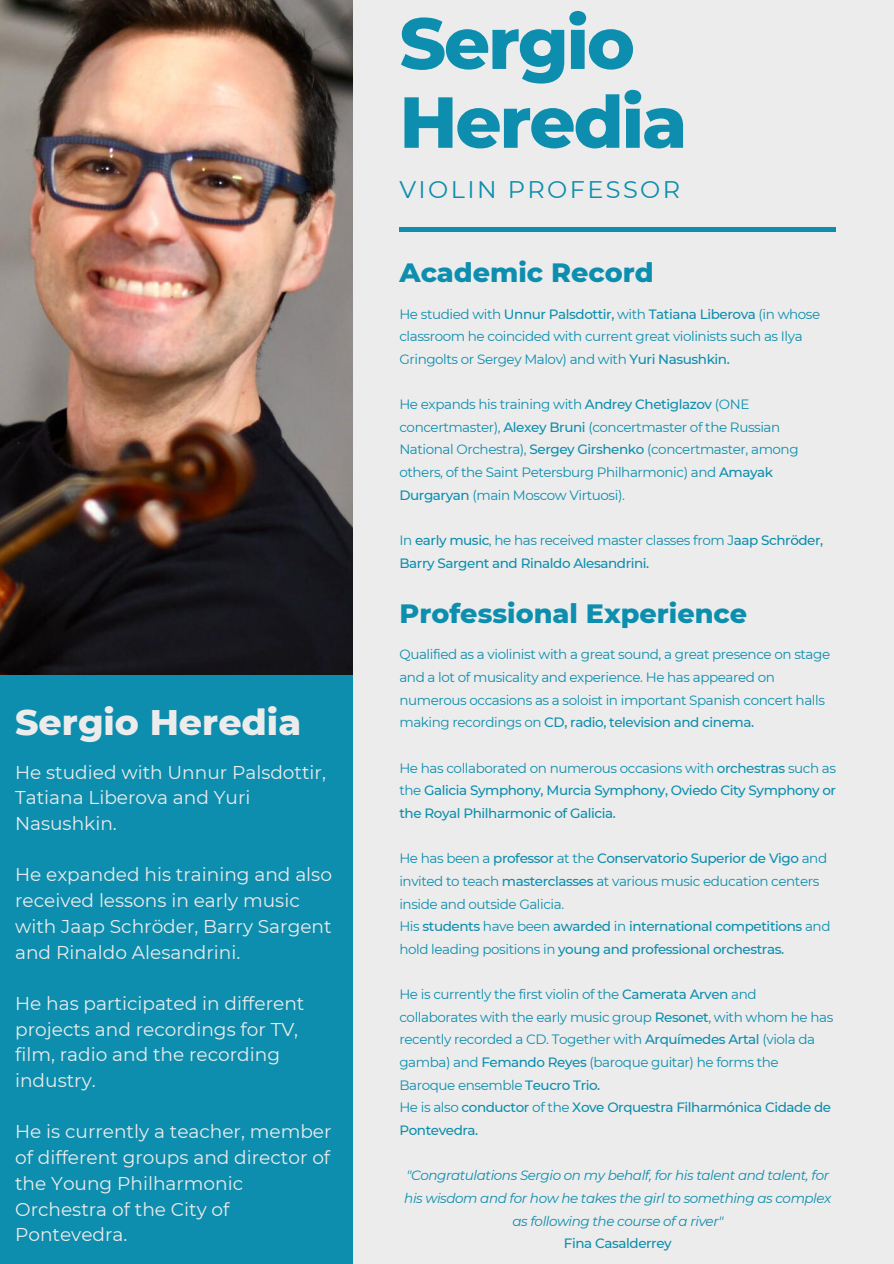
<style>
.page{position:relative;width:894px;height:1264px;background:#fff}
.page>*{position:absolute;margin:0;border:0;box-sizing:border-box;transform-origin:0 0}
.t1{font:800 72px/78.8px "Montserrat";letter-spacing:-.03em;color:#0d8eae}
.t2{font:800 36.3px "Montserrat";color:#ececec}
.t3{font:800 27px "Montserrat";color:#0d8eae}
.t4{font:24px "Montserrat";letter-spacing:.1em;color:#0d8eae}
.t5{font:18.6px/25.7px "Montserrat";color:#ececec}
.t6{font:13.5px/22.6px "Montserrat";letter-spacing:-.03em;color:#0d8eae}
.t7{font:500 13.5px/22.6px "Montserrat";letter-spacing:-.03em;color:#0d8eae;text-align:justify}
.t8{font:italic 13.5px/22.6px "Montserrat";letter-spacing:-.03em;color:#0d8eae;text-align:center}
.s1{font-weight:500}
.s2{font-weight:400}
</style>
<div class="page">
<div style="left:0;top:0;width:893px;height:1263px;background:#ececec"></div>
<div style="left:0;top:630px;width:352px;height:633px;background:#0d8eae"></div>
<div style="left:399px;top:227px;width:436px;height:5px;background:#0d8eae"></div>
<img style="left:0;top:0;width:352px;height:674px">
<h2 class="t2" style="left:15px;top:700px;width:287px">Sergio Heredia</h2>
<h3 class="t5" style="left:15px;top:759px;width:312px">He studied with Unnur Palsdottir,<br>Tatiana Liberova and Yuri<br>Nasushkin.</h3>
<h3 class="t5" style="left:15px;top:862px;width:318px">He expanded his training and also received lessons in early music with Jaap Schröder, Barry Sargent and Rinaldo Alesandrini.</h3>
<h3 class="t5" style="left:15px;top:990px;width:291px">He has participated in different projects and recordings for TV, film, radio and the recording industry.</h3>
<h3 class="t5" style="left:15px;top:1118px;width:318px">He is currently a teacher, member of different groups and director of the Young Philharmonic<br>Orchestra of the City of<br>Pontevedra.</h3>
<h1 class="t1" style="left:399px;top:4px;width:289px">Sergio<br>Heredia</h1>
<h3 class="t4" style="left:399px;top:174px;width:282px">VIOLIN PROFESSOR</h3>
<h3 class="t3" style="left:399px;top:256px;width:256px">Academic Record</h3>
<p class="t6" style="left:399px;top:302px;width:422px">He studied with <span class="s1">Unnur Palsdottir,</span> with <span class="s1">Tatiana Liberova</span> (in whose classroom he coincided with current great violinists such as Ilya<br>Gringolts or Sergey Malov) and with <span class="s1">Yuri Nasushkin.</span></p>
<p class="t6" style="left:399px;top:393px;width:400px">He expands his training with <span class="s1">Andrey Chetiglazov</span> (ONE concertmaster), <span class="s1">Alexey Bruni</span> (concertmaster of the Russian National Orchestra), <span class="s1">Sergey Girshenko</span> (concertmaster, among others, of the Saint Petersburg Philharmonic) and <span class="s1">Amayak Durgaryan</span> (main Moscow Virtuosi).</p>
<p class="t7" style="left:399px;top:529px;width:425px"><span class="s2">In</span> early music<span class="s2">, he has received master classes from J</span>aap Schröder,<br>Barry Sargent and Rinaldo Alesandrini.</p>
<h3 class="t3" style="left:399px;top:596px;width:349px">Professional Experience</h3>
<p class="t6" style="left:399px;top:643px;width:432px">Qualified as a violinist with a great sound, a great presence on stage and a lot of musicality and experience. He has appeared on numerous occasions as a soloist in important Spanish concert halls making recordings on <span class="s1">CD, radio, television and cinema.</span></p>
<p class="t7" style="left:399px;top:756px;width:438px"><span class="s2">He has collaborated on numerous occasions with</span> orchestras <span class="s2">such as the</span> Galicia Symphony, Murcia Symphony, Oviedo City Symphony or the Royal Philharmonic of Galicia.</p>
<p class="t6" style="left:399px;top:847px;width:432px">He has been a <span class="s1">professor</span> at the <span class="s1">Conservatorio Superior de Vigo</span> and invited to teach <span class="s1">masterclasses</span> at various music education centers inside and outside Galicia.<br>His <span class="s1">students</span> have been <span class="s1">awarded</span> in <span class="s1">international competitions</span> and hold leading positions in <span class="s1">young and professional orchestras.</span></p>
<p class="t6" style="left:399px;top:982px;width:435px">He is currently the first violin of the <span class="s1">Camerata Arven</span> and collaborates with the early music group <span class="s1">Resonet</span>, with whom he has recently recorded a CD. Together with <span class="s1">Arquímedes Artal</span> (viola da gamba) and <span class="s1">Femando Reyes</span> (baroque guitar) he forms the Baroque ensemble <span class="s1">Teucro Trio.<br></span>He is also <span class="s1">conductor</span> of the <span class="s1">Xove Orquestra Filharmónica Cidade de Pontevedra.</span></p>
<p class="t8" style="left:404px;top:1164px;width:428px">"Congratulations Sergio on my behalf, for his talent and talent, for his wisdom and for how he takes the girl to something as complex as following the course of a river"</p>
<p class="t7" style="left:563px;top:1231px;width:109px">Fina Casalderrey</p>
</div>
